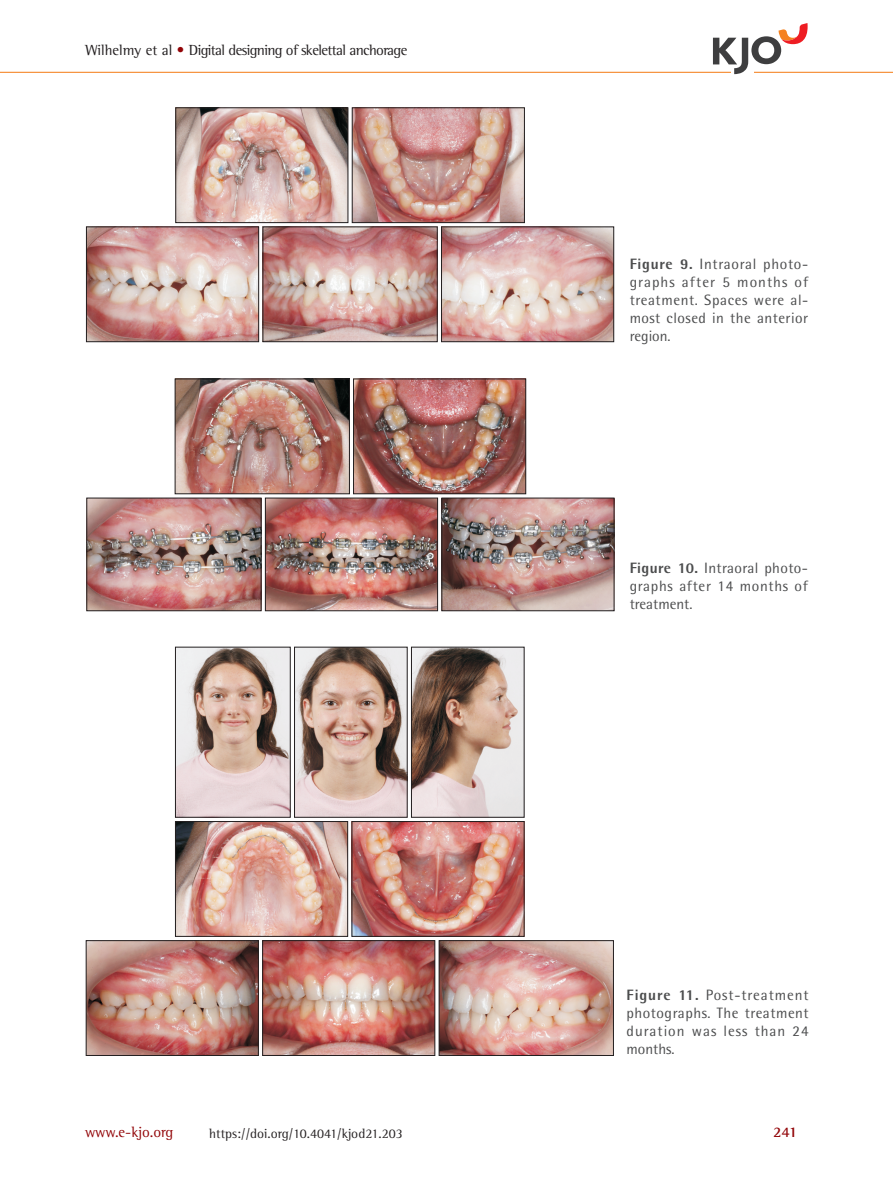
<style>
.page{position:relative;width:893px;height:1191px;background:#fff}
.page>*{position:absolute;margin:0;border:0;box-sizing:border-box;transform-origin:0 0}
.t1{font:15px/18px "Rotis Semi Sans Std";letter-spacing:.035em;color:#4b4c4d;text-align:justify}
.t2{font:15px "Rotis Semi Serif Std";letter-spacing:-.04em;color:#231f20}
.t3{font:15px "Rotis Semi Serif Std";color:#920407}
.t4{font:700 15px "Rotis Semi Serif Std";color:#920407}
.t5{font:13.5px "Rotis Semi Serif Std";color:#231f20}
.s1{color:#920407}
.s2{font-weight:800}
</style>
<div class="page">
<hr style="left:0;top:72px;width:893px;height:1px;background:#f58220">
<svg style="left:713px;top:23px;width:95px;height:51px"></svg>
<img style="left:86px;top:107px;width:528px;height:235px">
<img style="left:86px;top:378px;width:529px;height:233px">
<img style="left:86px;top:646px;width:528px;height:410px">
<p class="t2" style="left:85px;top:41px;width:324px">Wilhelmy et al <span class="s1">•</span> Digital designing of skelettal anchorage</p>
<p class="t1" style="left:630px;top:255px;width:180px"><span class="s2">Figure 9.</span> Intraoral photo&shy;graphs after 5 months of treatment. Spaces were al&shy;most closed in the anterior region.</p>
<p class="t1" style="left:630px;top:559px;width:180px"><span class="s2">Figure 10.</span> Intraoral photo&shy;graphs after 14 months of treatment.</p>
<p class="t1" style="left:626px;top:986px;width:184px"><span class="s2">Figure 11.</span> Post-treatment photographs. The treatment duration was less than 24 months.</p>
<p class="t3" style="left:85px;top:1122px;width:90px">www.e-kjo.org</p>
<p class="t5" style="left:209px;top:1125px;width:195px">https://doi.org/10.4041/kjod21.203</p>
<p class="t4" style="left:773px;top:1122px;width:26px">241</p>
</div>
